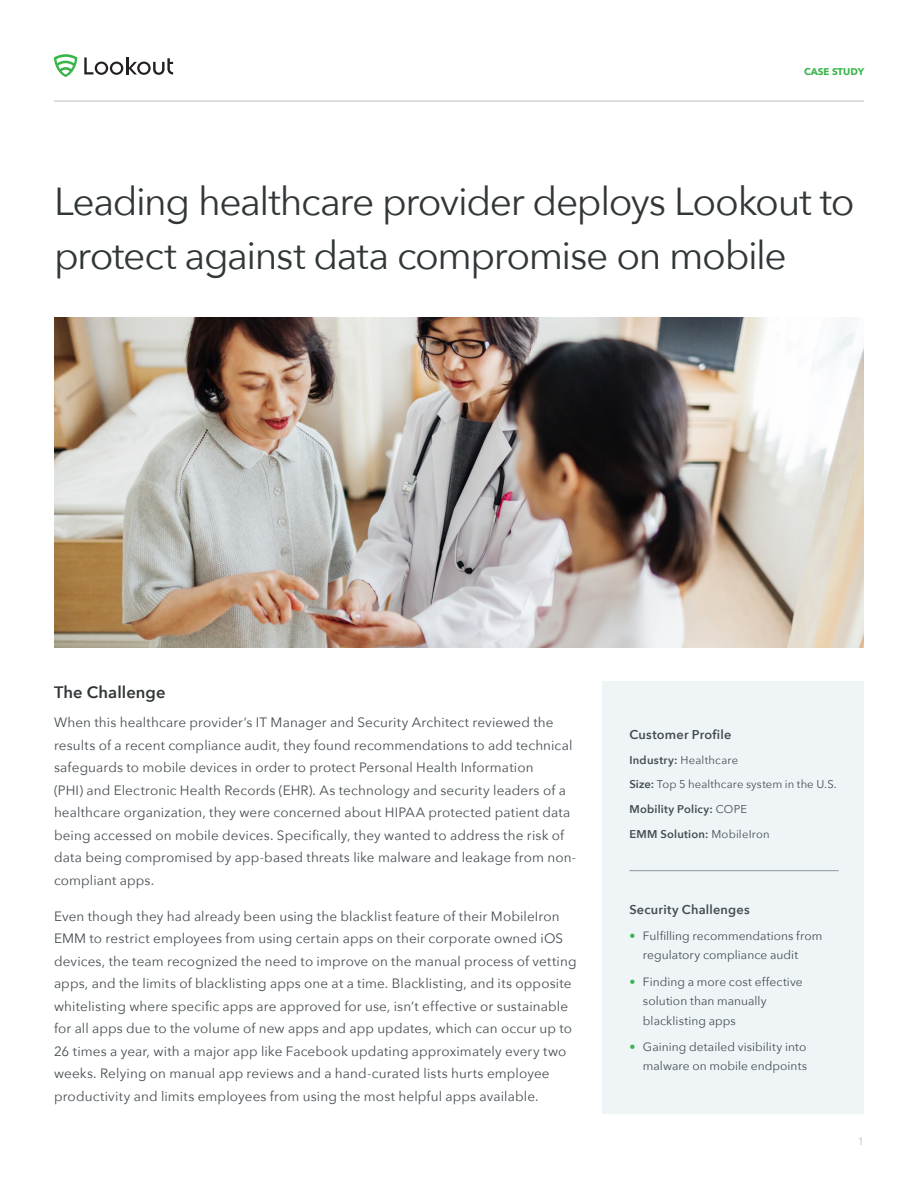
<style>
.page{position:relative;width:918px;height:1188px;background:#fff}
.page>*{position:absolute;margin:0;border:0;box-sizing:border-box;transform-origin:0 0}
.Headerline{font:39px/54px "Avenir Next";letter-spacing:-.035em;color:#313738}
.BodyCopy_Header{font:600 16.5px "Avenir Next";letter-spacing:.005em;color:#313738}
.BodyCopy{font:13.5px/22.5px "Avenir Next";letter-spacing:.01em;color:#444d51}
.SideNote_SubHeader{font:600 12.75px "Avenir Next";letter-spacing:.015em;color:#444d51}
.t1{font:12px/19.5px "Avenir Next";letter-spacing:.005em;color:#444d51}
.Industry_Mobility_po{font:11.25px "Avenir Next";letter-spacing:.015em;color:#444d51}
.Industry_Mobility_po-2{font:600 11.25px "Avenir Next";letter-spacing:.02em;color:#444d51}
.t2{font:10.5px "Avenir Next";color:#b5bec3}
.t3{font:700 9.75px "Avenir Next";color:#3ab54a}
.s1{font-weight:600}
.s2{font-weight:400}
.s3{color:#3ab54a}
</style>
<div class="page">
<hr style="left:54px;top:101px;width:810px;height:1px;background:#b5bec3">
<svg style="left:84px;top:57px;width:89px;height:18px"></svg>
<svg style="left:54px;top:54px;width:23px;height:23px"></svg>
<div style="left:602px;top:681px;width:262px;height:433px;background:#eff5f7"></div>
<img style="left:54px;top:318px;width:810px;height:330px">
<hr style="left:629px;top:870px;width:210px;height:1px;background:#88959c">
<p class="t3" style="left:804px;top:63px;width:62px">CASE STUDY</p>
<p class="Headerline" style="left:54px;top:172px;width:802px">Leading healthcare provider deploys Lookout to protect against data compromise on mobile</p>
<p class="BodyCopy_Header" style="left:54px;top:678px;width:113px">The Challenge</p>
<p class="BodyCopy" style="left:54px;top:711px;width:524px">When this healthcare provider’s IT Manager and Security Architect reviewed the results of a recent compliance audit, they found recommendations to add technical safeguards to mobile devices in order to protect Personal Health Information<br>(PHI) and Electronic Health Records (EHR). As technology and security leaders of a healthcare organization, they were concerned about HIPAA protected patient data being accessed on mobile devices. Specifically, they wanted to address the risk of data being compromised by app-based threats like malware and leakage from non&shy;compliant apps.</p>
<p class="BodyCopy" style="left:54px;top:904px;width:524px">Even though they had already been using the blacklist feature of their MobileIron EMM to restrict employees from using certain apps on their corporate owned iOS devices, the team recognized the need to improve on the manual process of vetting apps, and the limits of blacklisting apps one at a time. Blacklisting, and its opposite whitelisting where specific apps are approved for use, isn’t effective or sustainable for all apps due to the volume of new apps and app updates, which can occur up to 26 times a year, with a major app like Facebook updating approximately every two weeks. Relying on manual app reviews and a hand-curated lists hurts employee productivity and limits employees from using the most helpful apps available.</p>
<p class="SideNote_SubHeader" style="left:629px;top:724px;width:103px">Customer Profile</p>
<p class="Industry_Mobility_po" style="left:629px;top:750px;width:110px"><span class="s1">Industry:</span> Healthcare</p>
<p class="Industry_Mobility_po" style="left:629px;top:775px;width:209px"><span class="s1">Size:</span> Top 5 healthcare system in the U.S.</p>
<p class="Industry_Mobility_po-2" style="left:629px;top:800px;width:119px">Mobility Policy: <span class="s2">COPE</span></p>
<p class="Industry_Mobility_po-2" style="left:629px;top:824px;width:142px">EMM Solution: <span class="s2">MobileIron</span></p>
<p class="SideNote_SubHeader" style="left:629px;top:898px;width:122px">Security Challenges</p>
<p class="t1" style="left:643px;top:925px;width:181px;text-indent:-14px"><span class="s3">•</span> Fulfilling recommendations from regulatory compliance audit</p>
<p class="t1" style="left:643px;top:971px;width:161px;text-indent:-14px"><span class="s3">•</span> Finding a more cost effective solution than manually blacklisting apps</p>
<p class="t1" style="left:629px;top:1036px;width:179px;text-align:right"><span class="s3">•</span> Gaining detailed visibility into malware on mobile endpoints</p>
<p class="t2" style="left:858px;top:1132px;width:8px">1</p>
</div>
